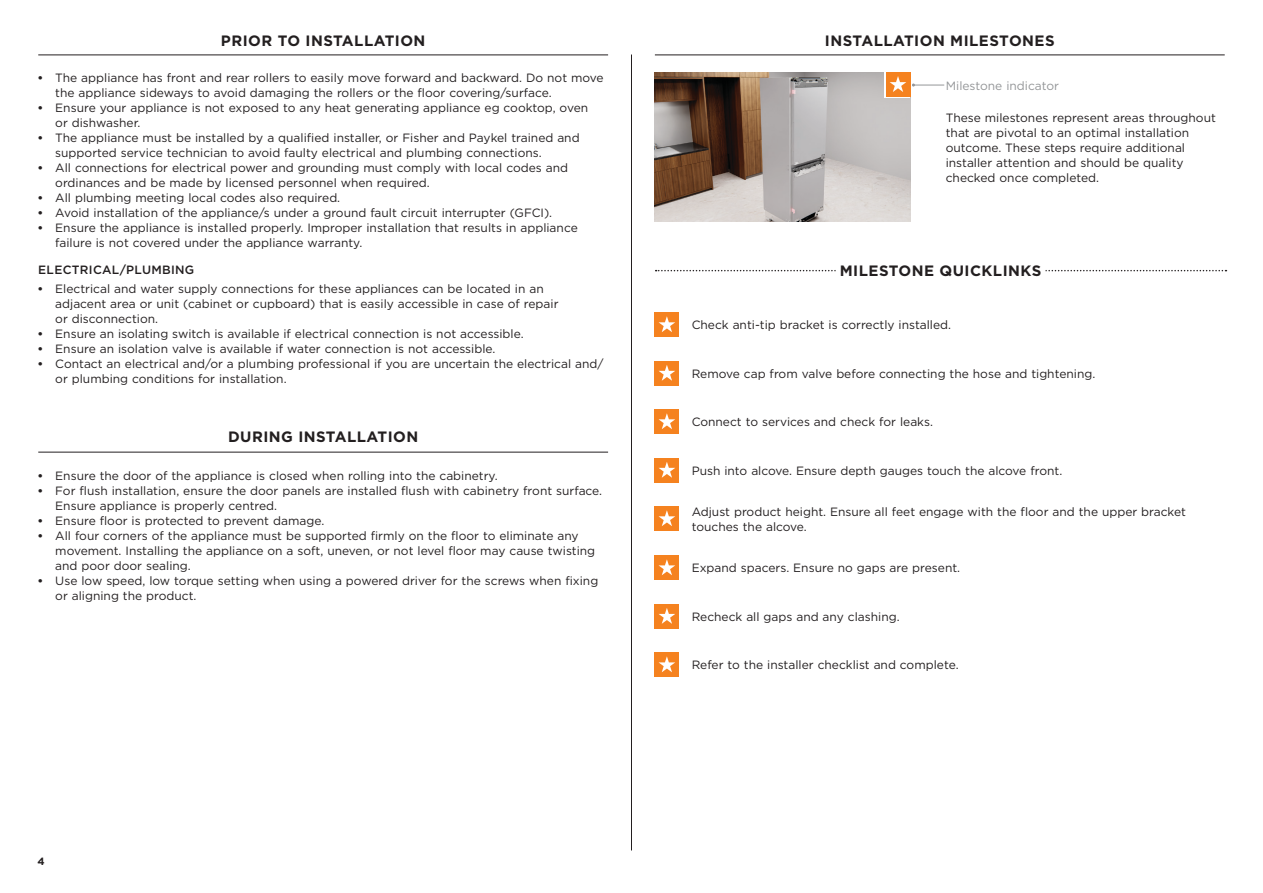
<style>
.page{position:relative;width:1263px;height:893px;background:#fff}
.page>*{position:absolute;margin:0;border:0;box-sizing:border-box;transform-origin:0 0}
.t1{font:700 15px "Gotham";letter-spacing:.03em;color:#231f20}
.t2{font:12px/15px "Gotham";color:#231f20}
.t3{font:500 12px "Gotham";letter-spacing:.025em;color:#231f20}
.t4{font:12px "Gotham";color:#949698}
.t5{font:700 10.5px "Gotham";color:#231f20}
</style>
<div class="page">
<hr style="left:38px;top:55px;width:570px;height:1px;background:#231f20">
<hr style="left:655px;top:55px;width:570px;height:1px;background:#231f20">
<hr style="left:631px;top:55px;width:1px;height:795px;background:#231f20">
<hr style="left:38px;top:452px;width:570px;height:1px;background:#231f20">
<img style="left:655px;top:72px;width:255px;height:149px">
<div style="left:884px;top:72px;width:26px;height:26px;background:linear-gradient(to right,#f5821f,#f5821f)"></div>
<div style="left:886px;top:72px;width:24px;height:24px;background:#f5821f"></div>
<svg style="left:890px;top:76px;width:16px;height:16px"></svg>
<hr style="left:913px;top:85px;width:31px;height:1px;background:#949698">
<div style="left:655px;top:312px;width:24px;height:24px;background:#f5821f"></div>
<svg style="left:658px;top:316px;width:17px;height:16px"></svg>
<div style="left:655px;top:361px;width:24px;height:24px;background:#f5821f"></div>
<svg style="left:658px;top:365px;width:17px;height:16px"></svg>
<div style="left:655px;top:409px;width:24px;height:24px;background:#f5821f"></div>
<svg style="left:658px;top:413px;width:17px;height:16px"></svg>
<div style="left:655px;top:458px;width:24px;height:24px;background:#f5821f"></div>
<svg style="left:658px;top:462px;width:17px;height:16px"></svg>
<div style="left:655px;top:506px;width:24px;height:24px;background:#f5821f"></div>
<svg style="left:658px;top:510px;width:17px;height:16px"></svg>
<div style="left:655px;top:556px;width:24px;height:24px;background:#f5821f"></div>
<svg style="left:658px;top:559px;width:17px;height:16px"></svg>
<svg style="left:656px;top:270px;width:570px;height:1px"></svg>
<div style="left:836px;top:268px;width:209px;height:5px;background:#fff"></div>
<div style="left:655px;top:604px;width:24px;height:24px;background:#f5821f"></div>
<svg style="left:659px;top:608px;width:16px;height:16px"></svg>
<div style="left:655px;top:653px;width:24px;height:24px;background:#f5821f"></div>
<svg style="left:658px;top:656px;width:17px;height:16px"></svg>
<p class="t1" style="left:221px;top:31px;width:206px">PRIOR TO INSTALLATION</p>
<p class="t1" style="left:825px;top:31px;width:231px">INSTALLATION MILESTONES</p>
<p class="t2" style="left:55px;top:70px;width:550px">The appliance has front and rear rollers to easily move forward and backward. Do not move the appliance sideways to avoid damaging the rollers or the floor covering/surface.<br>Ensure your appliance is not exposed to any heat generating appliance eg cooktop, oven or dishwasher.<br>The appliance must be installed by a qualified installer, or Fisher and Paykel trained and supported service technician to avoid faulty electrical and plumbing connections.<br>All connections for electrical power and grounding must comply with local codes and ordinances and be made by licensed personnel when required.<br>All plumbing meeting local codes also required.<br>Avoid installation of the appliance/s under a ground fault circuit interrupter (GFCI).<br>Ensure the appliance is installed properly. Improper installation that results in appliance failure is not covered under the appliance warranty.</p>
<p class="t3" style="left:38px;top:262px;width:158px">ELECTRICAL/PLUMBING</p>
<p class="t2" style="left:55px;top:281px;width:550px">Electrical and water supply connections for these appliances can be located in an<br>adjacent area or unit (cabinet or cupboard) that is easily accessible in case of repair<br>or disconnection.<br>Ensure an isolating switch is available if electrical connection is not accessible.<br>Ensure an isolation valve is available if water connection is not accessible.<br>Contact an electrical and/or a plumbing professional if you are uncertain the electrical and/ or plumbing conditions for installation.</p>
<p class="t1" style="left:228px;top:427px;width:192px">DURING INSTALLATION</p>
<p class="t2" style="left:55px;top:468px;width:548px">Ensure the door of the appliance is closed when rolling into the cabinetry.<br>For flush installation, ensure the door panels are installed flush with cabinetry front surface.<br>Ensure appliance is properly centred.<br>Ensure floor is protected to prevent damage.<br>All four corners of the appliance must be supported firmly on the floor to eliminate any movement. Installing the appliance on a soft, uneven, or not level floor may cause twisting and poor door sealing.<br>Use low speed, low torque setting when using a powered driver for the screws when fixing or aligning the product.</p>
<p class="t5" style="left:38px;top:854px;width:9px">4</p>
<p class="t4" style="left:946px;top:78px;width:115px">Milestone indicator</p>
<p class="t2" style="left:946px;top:109px;width:272px">These milestones represent areas throughout that are pivotal to an optimal installation outcome. These steps require additional installer attention and should be quality checked once completed.</p>
<p class="t1" style="left:840px;top:260px;width:203px">MILESTONE QUICKLINKS</p>
<p class="t2" style="left:692px;top:317px;width:261px">Check anti-tip bracket is correctly installed.</p>
<p class="t2" style="left:692px;top:366px;width:405px">Remove cap from valve before connecting the hose and tightening.</p>
<p class="t2" style="left:692px;top:414px;width:243px">Connect to services and check for leaks.</p>
<p class="t2" style="left:692px;top:463px;width:372px">Push into alcove. Ensure depth gauges touch the alcove front.</p>
<p class="t2" style="left:692px;top:504px;width:496px">Adjust product height. Ensure all feet engage with the floor and the upper bracket touches the alcove.</p>
<p class="t2" style="left:692px;top:560px;width:270px">Expand spacers. Ensure no gaps are present.</p>
<p class="t2" style="left:692px;top:609px;width:209px">Recheck all gaps and any clashing.</p>
<p class="t2" style="left:692px;top:657px;width:268px">Refer to the installer checklist and complete.</p>
</div>
